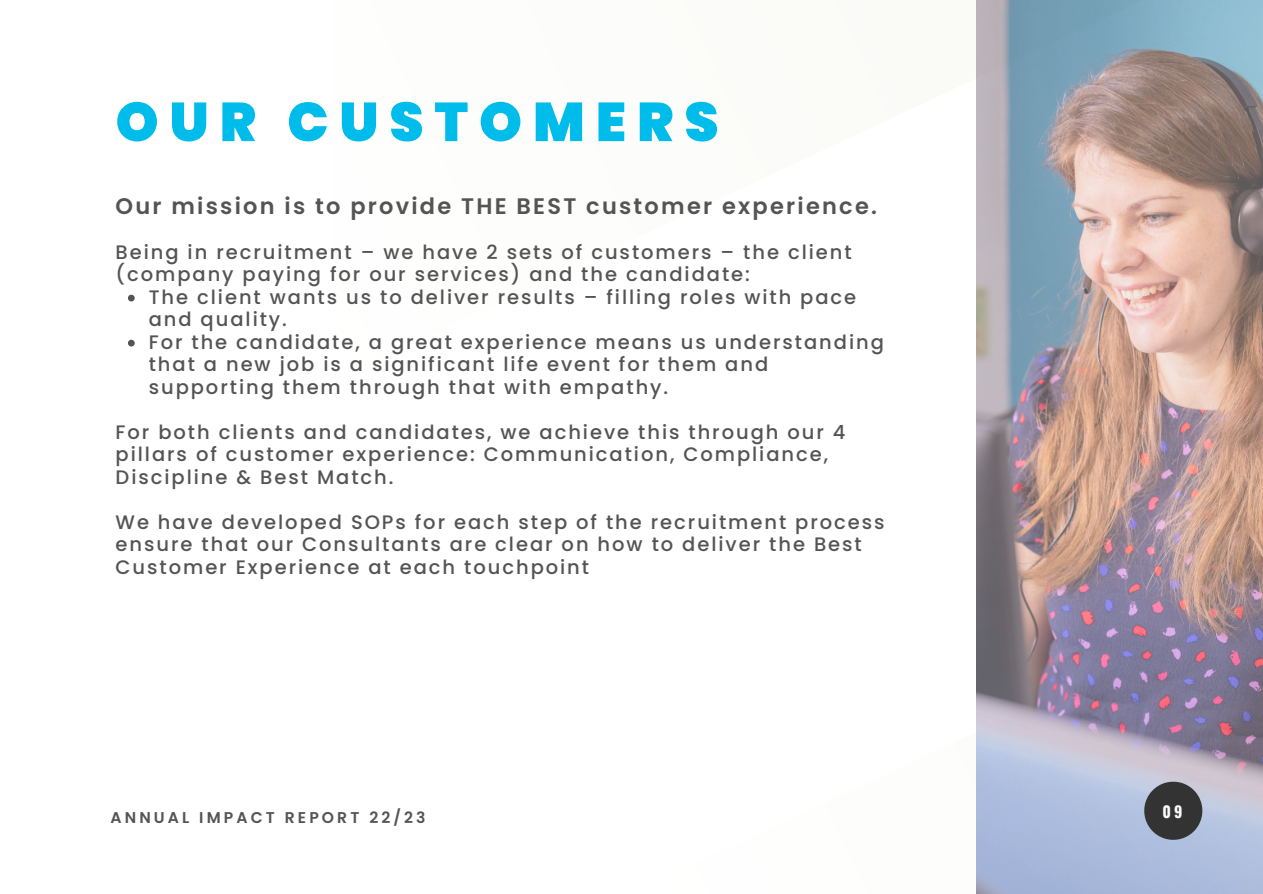
<style>
.page{position:relative;width:1263px;height:894px;background:#fff}
.page>*{position:absolute;margin:0;border:0;box-sizing:border-box;transform-origin:0 0}
.t1{font:900 54.6px "Poppins";letter-spacing:.2em;color:#00bcea}
.t2{font:600 22.5px "Poppins";letter-spacing:.1em;color:#545454}
.t3{font:500 19.5px/22.5px "Poppins";letter-spacing:.1em;color:#545454}
.t4{font:600 15.6px "Poppins";letter-spacing:.2em;color:#545454}
.t5{font:700 15.6px "Oswald";color:#fafafa}
</style>
<div class="page">
<svg style="left:128px;top:294px;width:7px;height:7px"></svg>
<svg style="left:128px;top:339px;width:7px;height:7px"></svg>
<img style="left:976px;top:0;width:286px;height:893px">
<svg style="left:1144px;top:781px;width:58px;height:58px;background:#505257"></svg>
<p class="t1" style="left:116px;top:84px;width:604px">OUR CUSTOMERS</p>
<p class="t2" style="left:116px;top:190px;width:763px">Our mission is to provide THE BEST customer experience.</p>
<p class="t3" style="left:116px;top:240px;width:738px">Being in recruitment – we have 2 sets of customers – the client (company paying for our services) and the candidate:</p>
<p class="t3" style="left:149px;top:285px;width:709px">The client wants us to deliver results – filling roles with pace and quality.</p>
<p class="t3" style="left:149px;top:330px;width:737px">For the candidate, a great experience means us understanding that a new job is a significant life event for them and supporting them through that with empathy.</p>
<p class="t3" style="left:116px;top:420px;width:731px">For both clients and candidates, we achieve this through our 4 pillars of customer experience: Communication, Compliance,<br>Discipline &amp; Best Match.</p>
<p class="t3" style="left:116px;top:510px;width:770px">We have developed SOPs for each step of the recruitment process ensure that our Consultants are clear on how to deliver the Best<br>Customer Experience at each touchpoint</p>
<p class="t4" style="left:111px;top:806px;width:317px">ANNUAL IMPACT REPORT 22/23</p>
<p class="t5" style="left:1162px;top:799px;width:22px">09</p>
</div>
